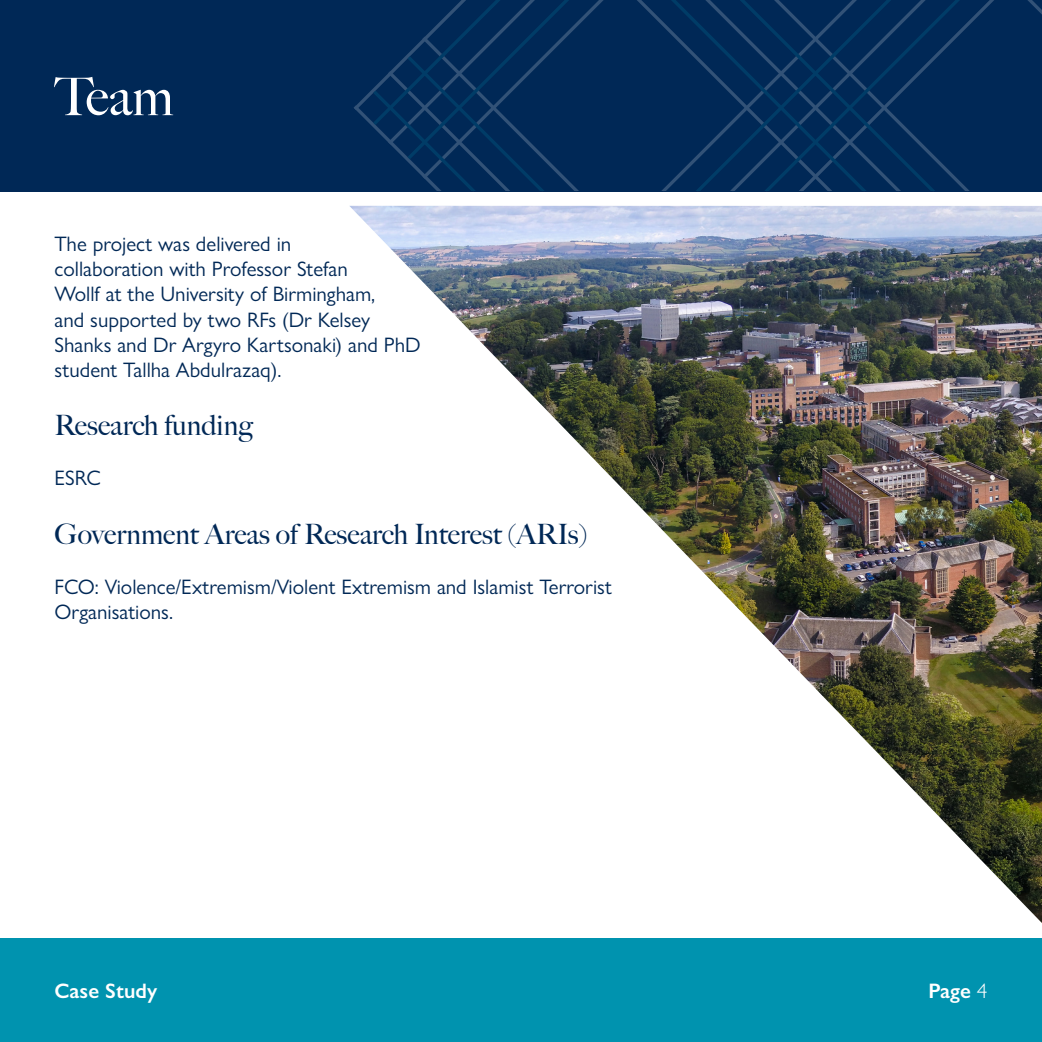
<style>
.page{position:relative;width:1042px;height:1042px;background:#fff}
.page>*{position:absolute;margin:0;border:0;box-sizing:border-box;transform-origin:0 0}
.t1{font:52.5px "Big Caslon FB";color:#fff}
.t2{font:28px "Big Caslon FB";color:#002856}
.t3{font:21px/25.2px "Gill Sans Nova";color:#002856}
.t4{font:600 21px "Gill Sans Nova";color:#fff}
.s1{font-weight:300}
</style>
<div class="page">
<div style="left:0;top:0;width:1042px;height:191px;background:#002856"></div>
<svg style="left:354px;top:0;width:688px;height:191px"></svg>
<img style="left:349px;top:206px;width:693px;height:717px">
<div style="left:0;top:938px;width:1042px;height:104px;background:#0093af"></div>
<p class="t1" style="left:55px;top:66px;width:121px">Team</p>
<p class="t3" style="left:55px;top:231px;width:368px">The project was delivered in<br>collaboration with Professor Stefan<br>Wollf at the University of Birmingham,<br>and supported by two RFs (Dr Kelsey Shanks and Dr Argyro Kartsonaki) and PhD student Tallha Abdulrazaq).</p>
<h2 class="t2" style="left:55px;top:409px;width:200px">Research funding</h2>
<p class="t3" style="left:55px;top:465px;width:48px">ESRC</p>
<h2 class="t2" style="left:55px;top:518px;width:534px">Government Areas of Research Interest (ARIs)</h2>
<p class="t3" style="left:55px;top:574px;width:559px">FCO: Violence/Extremism/Violent Extremism and Islamist Terrorist<br>Organisations.</p>
<p class="t4" style="left:55px;top:977px;width:104px">Case Study</p>
<p class="t4" style="left:928px;top:977px;width:60px">Page <span class="s1">4</span></p>
</div>
